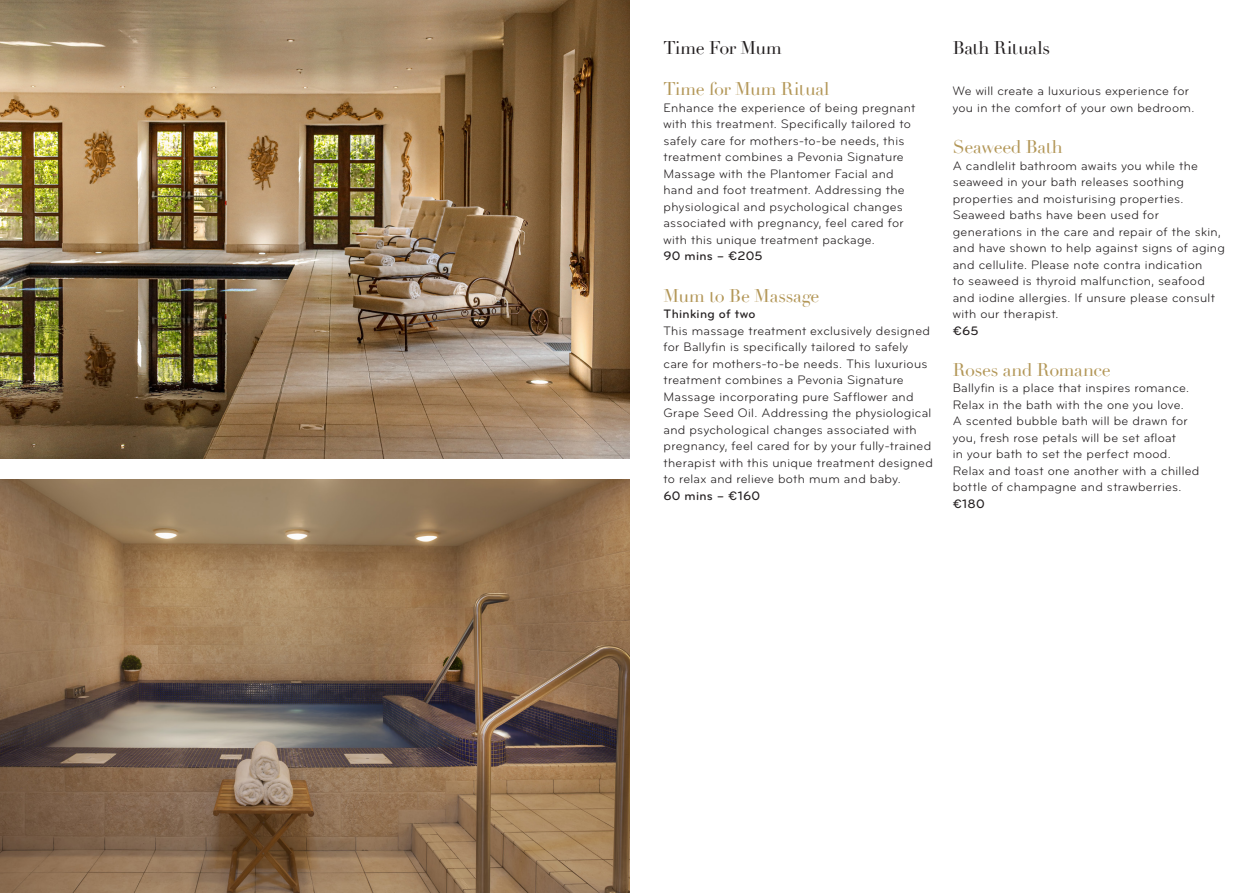
<style>
.page{position:relative;width:1259px;height:893px;background:#fff}
.page>*{position:absolute;margin:0;border:0;box-sizing:border-box;transform-origin:0 0}
.Main_text{font:18px "Didot";letter-spacing:-.02em;color:#b39758}
.Main_text-2{font:18px "Didot";letter-spacing:-.02em;color:#231f20}
.Main_text-3{font:12.75px/16.5px "Bryant Pro";letter-spacing:.025em;color:#231f20}
.s1{font-weight:500}
</style>
<div class="page">
<img style="left:0;top:0;width:629px;height:458px">
<img style="left:0;top:480px;width:629px;height:413px">
<p class="Main_text-2" style="left:663px;top:37px;width:120px">Time For Mum</p>
<p class="Main_text" style="left:663px;top:78px;width:167px">Time for Mum Ritual</p>
<p class="Main_text-3" style="left:663px;top:100px;width:253px">Enhance the experience of being pregnant with this treatment. Specifically tailored to safely care for mothers-to-be needs, this treatment combines a Pevonia Signature Massage with the Plantomer Facial and hand and foot treatment. Addressing the physiological and psychological changes associated with pregnancy, feel cared for with this unique treatment package.<br><span class="s1">90 mins – €205</span></p>
<p class="Main_text" style="left:663px;top:284px;width:158px">Mum to Be Massage</p>
<p class="Main_text-3" style="left:663px;top:306px;width:271px"><span class="s1">Thinking of two<br></span>This massage treatment exclusively designed for Ballyfin is specifically tailored to safely care for mothers-to-be needs. This luxurious treatment combines a Pevonia Signature Massage incorporating pure Safflower and Grape Seed Oil. Addressing the physiological and psychological changes associated with pregnancy, feel cared for by your fully-trained therapist with this unique treatment designed to relax and relieve both mum and baby.<br><span class="s1">60 mins – €160</span></p>
<p class="Main_text-2" style="left:952px;top:37px;width:99px">Bath Rituals</p>
<p class="Main_text-3" style="left:952px;top:83px;width:243px">We will create a luxurious experience for you in the comfort of your own bedroom.</p>
<p class="Main_text" style="left:952px;top:136px;width:111px">Seaweed Bath</p>
<p class="Main_text-3" style="left:952px;top:157px;width:274px">A candlelit bathroom awaits you while the seaweed in your bath releases soothing properties and moisturising properties.<br>Seaweed baths have been used for generations in the care and repair of the skin, and have shown to help against signs of aging and cellulite. Please note contra indication<br>to seaweed is thyroid malfunction, seafood and iodine allergies. If unsure please consult with our therapist.<br><span class="s1">€65</span></p>
<p class="Main_text" style="left:952px;top:359px;width:160px">Roses and Romance</p>
<p class="Main_text-3" style="left:952px;top:380px;width:248px">Ballyfin is a place that inspires romance.<br>Relax in the bath with the one you love.<br>A scented bubble bath will be drawn for you, fresh rose petals will be set afloat<br>in your bath to set the perfect mood.<br>Relax and toast one another with a chilled bottle of champagne and strawberries. <span class="s1">€180</span></p>
</div>
